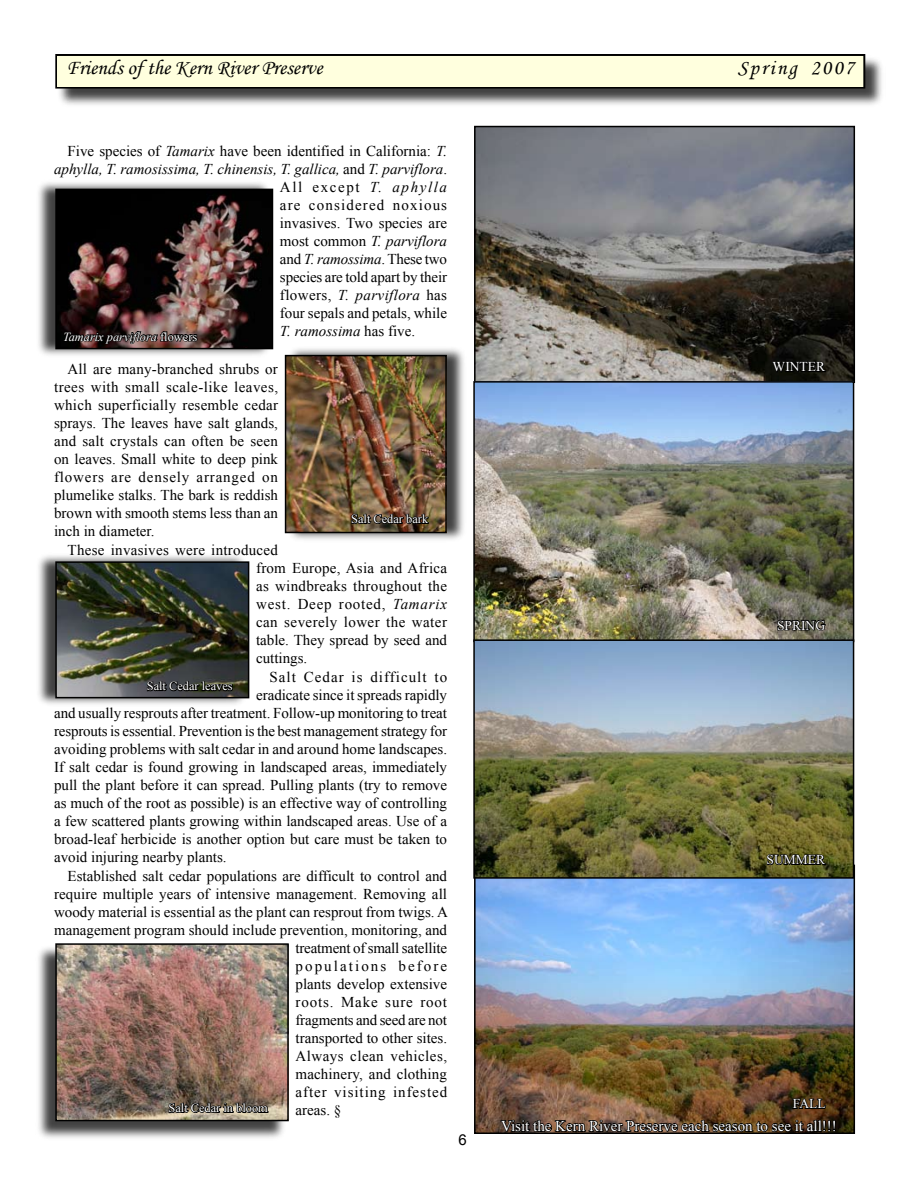
<style>
.page{position:relative;width:918px;height:1188px;background:#fff}
.page>*{position:absolute;margin:0;border:0;box-sizing:border-box;transform-origin:0 0}
.t1{font:21px "Monotype Corsiva";color:#000}
.t2{font:21px "Monotype Corsiva";letter-spacing:.105em;color:#000}
.t3{font:15px/18px "Times New Roman";color:#000;text-align:justify}
.t4{font:15px/18px "Times New Roman";letter-spacing:.02em;color:#000}
.t5{font:italic 15px "Times New Roman";color:#000}
.t6{font:15px "Times New Roman";color:#fff}
.t7{font:15px "Times New Roman";letter-spacing:.06em;color:#000}
.t8{font:italic 15px "Times New Roman";letter-spacing:.025em;color:#000}
.t9{font:15px "Times New Roman";letter-spacing:.07em;color:#000}
.t10{font:15px "Times New Roman";letter-spacing:.075em;color:#000}
.t11{font:15px "Times New Roman";letter-spacing:.03em;color:#000}
.t12{font:15px "Times New Roman";letter-spacing:.105em;color:#000}
.t13{font:15px "Times New Roman";letter-spacing:.14em;color:#000}
.t14{font:15px "Arial";color:#000}
.t15{font:13.5px "Times New Roman";color:#fff}
.t16{font:12.3px "Times New Roman";color:#fff}
.t17{font:italic 12.3px "Times New Roman";color:#fff}
.s1{font-style:italic}
.s2{font-style:normal}
</style>
<div class="page">
<div style="left:57px;top:56px;width:829px;height:53px;background:#000;opacity:.75"></div>
<div style="left:56px;top:55px;width:809px;height:33px;background:#ffffde"></div>
<div style="left:55px;top:54px;width:810px;height:35px;border:2px solid #000"></div>
<div style="left:36px;top:180px;width:235px;height:179px;background:#000;opacity:.75"></div>
<img style="left:58px;top:192px;width:212px;height:154px">
<div style="left:55px;top:189px;width:218px;height:160px;border:2px solid #000"></div>
<svg style="left:62px;top:325px;width:137px;height:28px;background:#51413f"></svg>
<div style="left:36px;top:552px;width:211px;height:156px;background:#000;opacity:.75"></div>
<img style="left:58px;top:564px;width:188px;height:131px">
<div style="left:55px;top:561px;width:194px;height:137px;border:2px solid #000"></div>
<div style="left:286px;top:346px;width:181px;height:196px;background:#000;opacity:.75"></div>
<img style="left:288px;top:358px;width:156px;height:172px">
<div style="left:285px;top:355px;width:162px;height:178px;border:2px solid #000"></div>
<div style="left:36px;top:945px;width:252px;height:196px;background:#000;opacity:.75"></div>
<img style="left:58px;top:946px;width:228px;height:172px">
<div style="left:55px;top:943px;width:234px;height:178px;border:2px solid #000"></div>
<svg style="left:167px;top:1101px;width:102px;height:14px"></svg>
<svg style="left:146px;top:680px;width:88px;height:13px"></svg>
<svg style="left:350px;top:513px;width:80px;height:13px"></svg>
<img style="left:477px;top:879px;width:375px;height:252px">
<img style="left:476px;top:129px;width:376px;height:747px">
<div style="left:474px;top:126px;width:381px;height:257px;border:2px solid #000"></div>
<div style="left:473px;top:381px;width:381px;height:261px;border:2px solid #000"></div>
<div style="left:473px;top:639px;width:381px;height:240px;border:2px solid #000"></div>
<svg style="left:771px;top:360px;width:56px;height:14px"></svg>
<svg style="left:776px;top:618px;width:50px;height:14px"></svg>
<svg style="left:766px;top:850px;width:61px;height:16px"></svg>
<img style="left:500px;top:1094px;width:337px;height:40px">
<h1 class="t1" style="left:66px;top:55px;width:258px">Friends of the Kern River Preserve</h1>
<h1 class="t2" style="left:738px;top:55px;width:118px">Spring 2007</h1>
<p class="t3" style="left:68px;top:141px;width:381px">Five species of <span class="s1">Tamarix</span> have been identified in California: <span class="s1">T.</span></p>
<p class="t5" style="left:54px;top:158px;width:395px">aphylla, T. ramosissima, T. chinensis, T. gallica, <span class="s2">and</span> T. parviflora<span class="s2">.</span></p>
<p class="t12" style="left:280px;top:176px;width:169px">All except <span class="s1">T. aphylla</span></p>
<p class="t10" style="left:280px;top:194px;width:169px">are considered noxious</p>
<p class="t3" style="left:280px;top:213px;width:169px">invasives. Two species are</p>
<p class="t5" style="left:280px;top:230px;width:169px"><span class="s2">most common</span> T. parviflora</p>
<p class="t3" style="left:280px;top:249px;width:169px">and <span class="s1">T. ramossima</span>. These two</p>
<p class="t3" style="left:280px;top:267px;width:169px">species are told apart by their</p>
<p class="t8" style="left:280px;top:284px;width:169px"><span class="s2">flowers,</span> T. parviflora <span class="s2">has</span></p>
<p class="t3" style="left:280px;top:303px;width:169px">four sepals and petals, while</p>
<p class="t5" style="left:280px;top:320px;width:137px">T. ramossima <span class="s2">has five.</span></p>
<p class="t3" style="left:54px;top:360px;width:226px;text-indent:14px">All are many-branched shrubs or trees with small scale-like leaves, which superficially resemble cedar sprays. The leaves have salt glands, and salt crystals can often be seen on leaves. Small white to deep pink flowers are densely arranged on plumelike stalks. The bark is reddish brown with smooth stems less than an inch in diameter.</p>
<p class="t4" style="left:256px;top:541px;width:193px;text-indent:-189px">These invasives were introduced<br>from Europe, Asia and Africa as windbreaks throughout the west. Deep rooted, <span class="s1">Tamarix </span>can severely lower the water table. They spread by seed and cuttings.</p>
<p class="t9" style="left:270px;top:667px;width:179px">Salt Cedar is difficult to</p>
<p class="t3" style="left:256px;top:686px;width:193px">eradicate since it spreads rapidly</p>
<p class="t3" style="left:54px;top:704px;width:394px">and usually resprouts after treatment. Follow-up monitoring to treat</p>
<p class="t3" style="left:54px;top:722px;width:394px">resprouts is essential. Prevention is the best management strategy for</p>
<p class="t3" style="left:54px;top:740px;width:395px">avoiding problems with salt cedar in and around home landscapes.</p>
<p class="t3" style="left:54px;top:758px;width:395px">If salt cedar is found growing in landscaped areas, immediately</p>
<p class="t3" style="left:54px;top:776px;width:395px">pull the plant before it can spread. Pulling plants (try to remove</p>
<p class="t3" style="left:54px;top:794px;width:395px">as much of the root as possible) is an effective way of controlling</p>
<p class="t3" style="left:54px;top:812px;width:395px">a few scattered plants growing within landscaped areas. Use of a</p>
<p class="t3" style="left:54px;top:830px;width:394px">broad-leaf herbicide is another option but care must be taken to</p>
<p class="t3" style="left:54px;top:848px;width:174px">avoid injuring nearby plants.</p>
<p class="t3" style="left:68px;top:867px;width:381px">Established salt cedar populations are difficult to control and</p>
<p class="t3" style="left:54px;top:885px;width:394px">require multiple years of intensive management. Removing all</p>
<p class="t3" style="left:54px;top:903px;width:395px">woody material is essential as the plant can resprout from twigs. A</p>
<p class="t3" style="left:54px;top:921px;width:394px">management program should include prevention, monitoring, and</p>
<p class="t3" style="left:296px;top:939px;width:153px">treatment of small satellite</p>
<p class="t13" style="left:296px;top:956px;width:153px">populations before</p>
<p class="t3" style="left:296px;top:975px;width:153px">plants develop extensive</p>
<p class="t7" style="left:296px;top:992px;width:153px">roots. Make sure root</p>
<p class="t3" style="left:296px;top:1011px;width:153px">fragments and seed are not</p>
<p class="t3" style="left:296px;top:1029px;width:153px">transported to other sites.</p>
<p class="t11" style="left:296px;top:1046px;width:153px">Always clean vehicles,</p>
<p class="t3" style="left:296px;top:1065px;width:153px">machinery, and clothing</p>
<p class="t7" style="left:296px;top:1082px;width:153px">after visiting infested</p>
<p class="t3" style="left:296px;top:1101px;width:47px">areas. §</p>
<p class="t17" style="left:63px;top:328px;width:136px">Tamarix parviflora <span class="s2">flowers</span></p>
<p class="t16" style="left:351px;top:511px;width:78px">Salt Cedar bark</p>
<p class="t16" style="left:147px;top:678px;width:87px">Salt Cedar leaves</p>
<p class="t16" style="left:169px;top:1100px;width:101px">Salt Cedar in bloom</p>
<p class="t14" style="left:458px;top:1130px;width:10px">6</p>
<p class="t15" style="left:773px;top:358px;width:54px">WINTER</p>
<p class="t15" style="left:777px;top:616px;width:50px">SPRING</p>
<p class="t15" style="left:767px;top:851px;width:60px">SUMMER</p>
<p class="t15" style="left:793px;top:1095px;width:34px">FALL</p>
<p class="t6" style="left:501px;top:1116px;width:337px">Visit the Kern River Preserve each season to see it all!!!</p>
</div>
